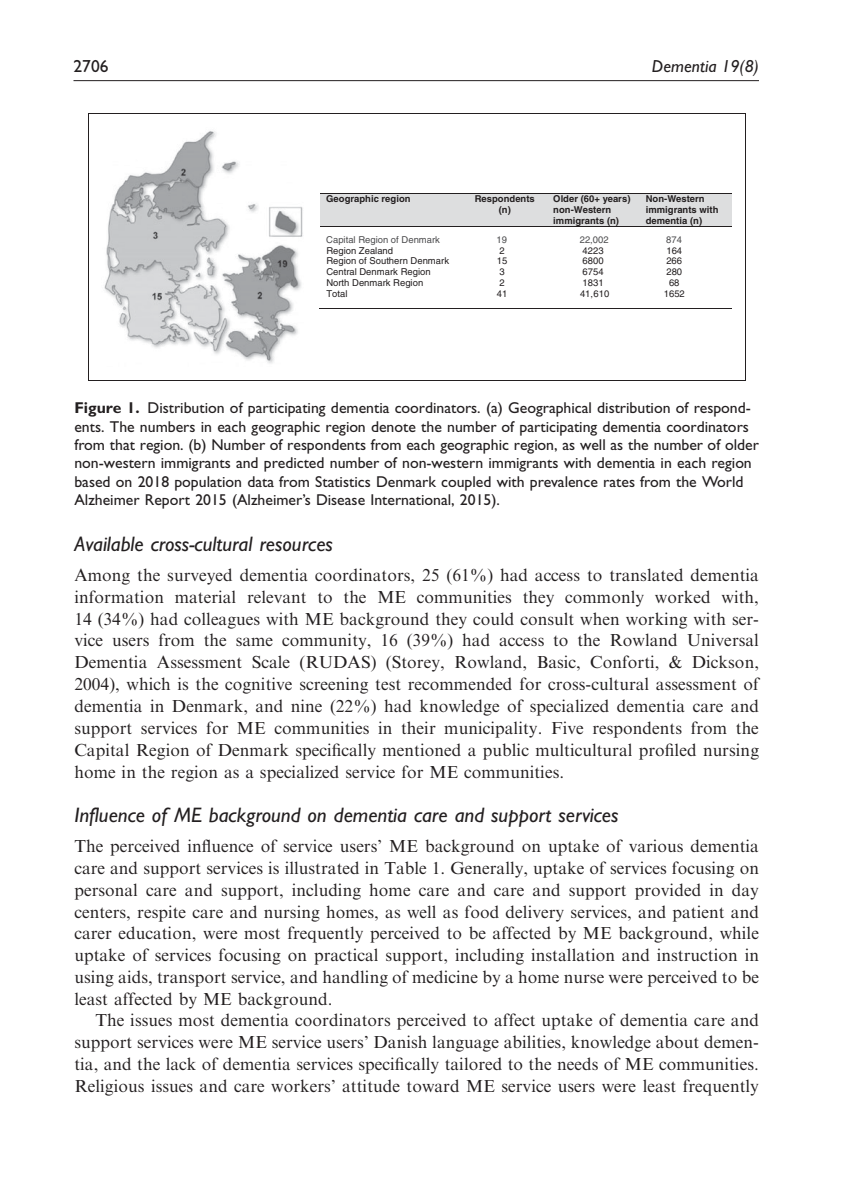
<style>
.page{position:relative;width:843px;height:1201px;background:#fff}
.page>*{position:absolute;margin:0;border:0;box-sizing:border-box;transform-origin:0 0}
.t1{font:21px "Adv P7 D0 C";color:#231f20}
.t2{font:17.5px/21.9px "Adv Times";color:#231f20;text-align:justify}
.t3{font:italic 500 17.5px "Gill Sans MT Pro";color:#231f20}
.t4{font:17.5px "Adv P7 D0 C";color:#231f20}
.t5{font:500 17.5px "Gill Sans MT Pro";color:#231f20}
.t6{font:17.5px "Adv P7 D09";color:#231f20}
.t7{font:15.75px/18.4px "Adv P7 D09";color:#231f20}
.t8{font:9.45px "Helvetica";color:#231f20}
.t9{font:700 9.45px/10.8px "Helvetica";color:#231f20}
.t10{font:9.45px "Helvetica";color:#4c4c4e}
.s1{font-family:"Adv P7 D0 F"}
</style>
<div class="page">
<hr style="left:74px;top:80px;width:685px;height:1px;background:#231f20">
<hr style="left:88px;top:113px;width:1px;height:268px;background:#231f20">
<hr style="left:745px;top:113px;width:1px;height:268px;background:#231f20">
<hr style="left:88px;top:113px;width:658px;height:1px;background:#231f20">
<hr style="left:88px;top:380px;width:658px;height:1px;background:#231f20">
<div style="left:320px;top:193px;width:143px;height:33px;background:#dddedf"></div>
<div style="left:463px;top:193px;width:84px;height:33px;background:#dddedf"></div>
<div style="left:547px;top:193px;width:92px;height:33px;background:#dddedf"></div>
<div style="left:639px;top:193px;width:93px;height:33px;background:#dddedf"></div>
<hr style="left:320px;top:193px;width:412px;height:1px;background:#231f20">
<hr style="left:320px;top:226px;width:412px;height:1px;background:#231f20">
<hr style="left:319px;top:308px;width:144px;height:1px;background:#231f20">
<hr style="left:462px;top:308px;width:85px;height:1px;background:#231f20">
<hr style="left:546px;top:308px;width:93px;height:1px;background:#231f20">
<hr style="left:638px;top:308px;width:94px;height:1px;background:#231f20">
<img style="left:104px;top:131px;width:199px;height:233px">
<p class="t5" style="left:74px;top:55px;width:36px">2706</p>
<p class="t3" style="left:652px;top:55px;width:109px">Dementia 19(8)</p>
<p class="t4" style="left:74px;top:61px;width:89px">Nielsen et al.</p>
<p class="t6" style="left:750px;top:61px;width:10px">5</p>
<p class="t9" style="left:326px;top:193px;width:86px">Geographic region</p>
<p class="t9" style="left:475px;top:193px;width:61px;text-align:center">Respondents (n)</p>
<p class="t9" style="left:553px;top:193px;width:79px">Older (60+ years) non-Western immigrants (n)</p>
<p class="t9" style="left:646px;top:193px;width:74px">Non-Western immigrants with dementia (n)</p>
<p class="t10" style="left:326px;top:234px;width:115px">Capital Region of Denmark</p>
<p class="t10" style="left:497px;top:234px;width:12px">19</p>
<p class="t10" style="left:580px;top:234px;width:30px">22,002</p>
<p class="t10" style="left:666px;top:234px;width:17px">874</p>
<p class="t8" style="left:326px;top:245px;width:68px">Region Zealand</p>
<p class="t8" style="left:499px;top:245px;width:7px">2</p>
<p class="t8" style="left:583px;top:245px;width:23px">4223</p>
<p class="t8" style="left:666px;top:245px;width:17px">164</p>
<p class="t8" style="left:326px;top:256px;width:124px">Region of Southern Denmark</p>
<p class="t8" style="left:497px;top:256px;width:12px">15</p>
<p class="t8" style="left:583px;top:256px;width:23px">6800</p>
<p class="t8" style="left:666px;top:256px;width:17px">266</p>
<p class="t8" style="left:326px;top:267px;width:106px">Central Denmark Region</p>
<p class="t8" style="left:499px;top:267px;width:7px">3</p>
<p class="t8" style="left:583px;top:267px;width:23px">6754</p>
<p class="t8" style="left:666px;top:267px;width:17px">280</p>
<p class="t8" style="left:326px;top:277px;width:98px">North Denmark Region</p>
<p class="t8" style="left:499px;top:277px;width:7px">2</p>
<p class="t8" style="left:583px;top:277px;width:23px">1831</p>
<p class="t8" style="left:669px;top:277px;width:12px">68</p>
<p class="t8" style="left:326px;top:288px;width:23px">Total</p>
<p class="t8" style="left:497px;top:288px;width:12px">41</p>
<p class="t8" style="left:580px;top:288px;width:31px">41,610</p>
<p class="t8" style="left:664px;top:288px;width:23px">1652</p>
<p class="t7" style="left:74px;top:400px;width:686px"><span class="s1">Figure 1.</span> Distribution of participating dementia coordinators. (a) Geographical distribution of respond&shy;ents. The numbers in each geographic region denote the number of participating dementia coordinators from that region. (b) Number of respondents from each geographic region, as well as the number of older non-western immigrants and predicted number of non-western immigrants with dementia in each region based on 2018 population data from Statistics Denmark coupled with prevalence rates from the World Alzheimer Report 2015 (Alzheimer’s Disease International, 2015).</p>
<p class="t1" style="left:74px;top:536px;width:260px">Available cross-cultural resources</p>
<p class="t2" style="left:74px;top:565px;width:686px">Among the surveyed dementia coordinators, 25 (61%) had access to translated dementia information material relevant to the ME communities they commonly worked with, 14 (34%) had colleagues with ME background they could consult when working with ser&shy;vice users from the same community, 16 (39%) had access to the Rowland Universal Dementia Assessment Scale (RUDAS) (Storey, Rowland, Basic, Conforti, &amp; Dickson, 2004), which is the cognitive screening test recommended for cross-cultural assessment of dementia in Denmark, and nine (22%) had knowledge of specialized dementia care and support services for ME communities in their municipality. Five respondents from the Capital Region of Denmark specifically mentioned a public multicultural profiled nursing home in the region as a specialized service for ME communities.</p>
<p class="t1" style="left:74px;top:807px;width:546px">Influence of ME background on dementia care and support services</p>
<p class="t2" style="left:74px;top:836px;width:686px">The perceived influence of service users’ ME background on uptake of various dementia care and support services is illustrated in Table 1. Generally, uptake of services focusing on personal care and support, including home care and care and support provided in day centers, respite care and nursing homes, as well as food delivery services, and patient and carer education, were most frequently perceived to be affected by ME background, while uptake of services focusing on practical support, including installation and instruction in using aids, transport service, and handling of medicine by a home nurse were perceived to be least affected by ME background.</p>
<p class="t2" style="left:74px;top:1010px;width:686px;text-indent:21px">The issues most dementia coordinators perceived to affect uptake of dementia care and support services were ME service users’ Danish language abilities, knowledge about demen&shy;tia, and the lack of dementia services specifically tailored to the needs of ME communities.<br>Religious issues and care workers’ attitude toward ME service users were least frequently</p>
</div>
